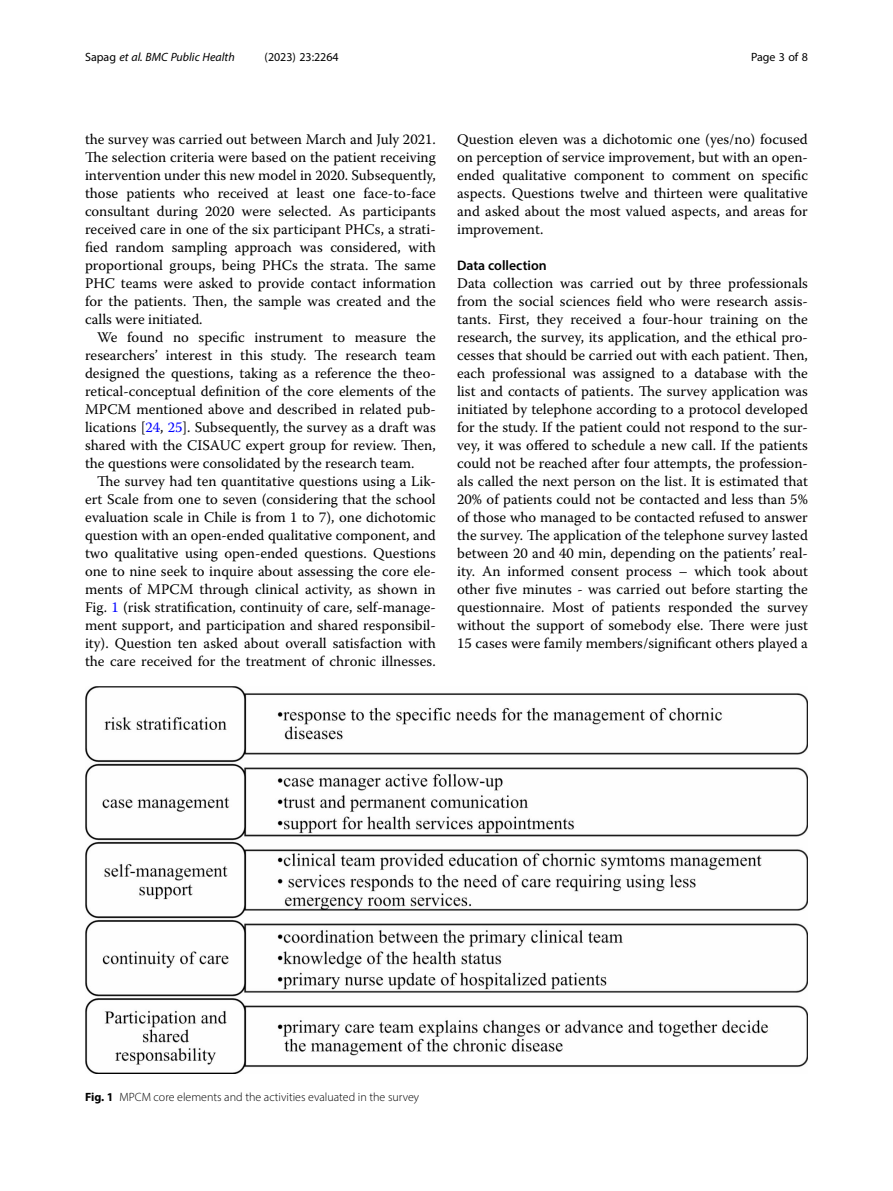
<style>
.page{position:relative;width:893px;height:1191px;background:#fff}
.page>*{position:absolute;margin:0;border:0;box-sizing:border-box;transform-origin:0 0}
.Body_Text_Indent{font:14.7px/18px "Warnock Pro";color:#000;text-align:justify}
.Body_Text{font:14.7px/18px "Warnock Pro";color:#000;text-align:justify}
.Head_2{font:600 13.8px "Myriad Pro";color:#000}
.Figure_Caption{font:300 12px "Myriad Pro";color:#000}
.t1{font:italic 12px "Myriad Pro";color:#000}
.t2{font:12px "Myriad Pro";color:#000}
.s1{font-style:normal}
.s2{color:#00f}
.s3{font-weight:700}
</style>
<div class="page">
<img style="left:85px;top:686px;width:723px;height:388px">
<p class="t1" style="left:85px;top:50px;width:151px"><span class="s1">Sapag</span> et al. BMC Public Health</p>
<p class="t2" style="left:265px;top:50px;width:76px">(2023) 23:2264</p>
<p class="t2" style="left:751px;top:50px;width:58px">Page 3 of 8</p>
<p class="Body_Text_Indent" style="left:85px;top:130px;width:352px">the survey was carried out between March and July 2021.<br>The selection criteria were based on the patient receiving intervention under this new model in 2020. Subsequently, those patients who received at least one face-to-face consultant during 2020 were selected. As participants received care in one of the six participant PHCs, a strati&shy;fied random sampling approach was considered, with proportional groups, being PHCs the strata. The same PHC teams were asked to provide contact information for the patients. Then, the sample was created and the calls were initiated.</p>
<p class="Body_Text_Indent" style="left:85px;top:328px;width:352px;text-indent:12px">We found no specific instrument to measure the researchers’ interest in this study. The research team designed the questions, taking as a reference the theo&shy;retical-conceptual definition of the core elements of the MPCM mentioned above and described in related pub&shy;lications [<span class="s2">24</span>, <span class="s2">25</span>]. Subsequently, the survey as a draft was shared with the CISAUC expert group for review. Then, the questions were consolidated by the research team.</p>
<p class="Body_Text_Indent" style="left:85px;top:472px;width:352px;text-indent:12px">The survey had ten quantitative questions using a Lik&shy;ert Scale from one to seven (considering that the school evaluation scale in Chile is from 1 to 7), one dichotomic question with an open-ended qualitative component, and two qualitative using open-ended questions. Questions one to nine seek to inquire about assessing the core ele&shy;ments of MPCM through clinical activity, as shown in Fig. <span class="s2">1</span> (risk stratification, continuity of care, self-manage&shy;ment support, and participation and shared responsibil&shy;ity). Question ten asked about overall satisfaction with the care received for the treatment of chronic illnesses.</p>
<p class="Body_Text_Indent" style="left:457px;top:130px;width:352px">Question eleven was a dichotomic one (yes/no) focused on perception of service improvement, but with an open&shy;ended qualitative component to comment on specific aspects. Questions twelve and thirteen were qualitative and asked about the most valued aspects, and areas for improvement.</p>
<p class="Head_2" style="left:457px;top:257px;width:91px">Data collection</p>
<p class="Body_Text" style="left:457px;top:274px;width:352px">Data collection was carried out by three professionals from the social sciences field who were research assis&shy;tants. First, they received a four-hour training on the research, the survey, its application, and the ethical pro&shy;cesses that should be carried out with each patient. Then, each professional was assigned to a database with the list and contacts of patients. The survey application was initiated by telephone according to a protocol developed for the study. If the patient could not respond to the sur&shy;vey, it was offered to schedule a new call. If the patients could not be reached after four attempts, the profession&shy;als called the next person on the list. It is estimated that 20% of patients could not be contacted and less than 5% of those who managed to be contacted refused to answer the survey. The application of the telephone survey lasted between 20 and 40 min, depending on the patients’ real&shy;ity. An informed consent process – which took about other five minutes - was carried out before starting the questionnaire. Most of patients responded the survey without the support of somebody else. There were just 15 cases were family members/significant others played a</p>
<p class="Figure_Caption" style="left:85px;top:1089px;width:336px"><span class="s3">Fig. 1</span> MPCM core elements and the activities evaluated in the survey</p>
</div>
